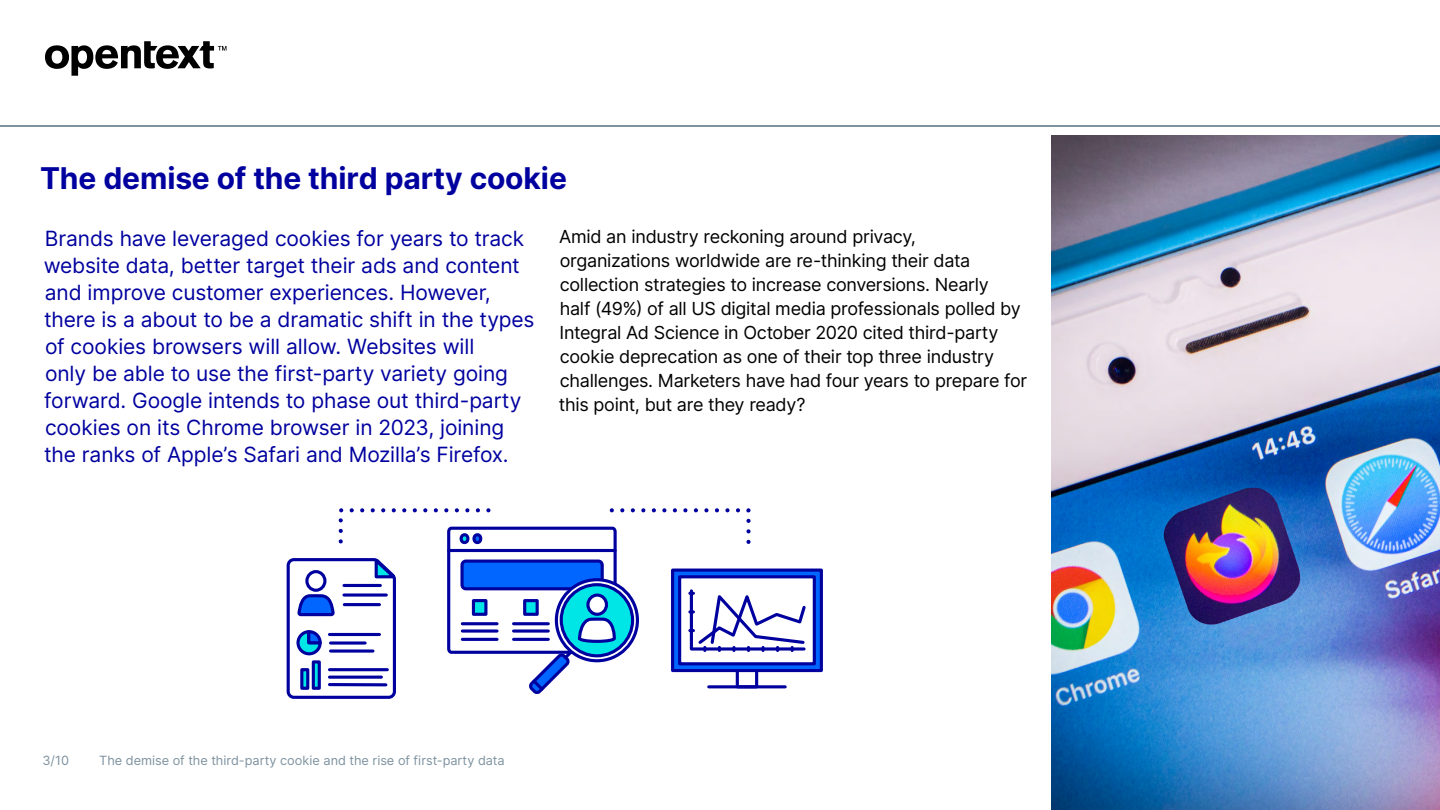
<style>
.page{position:relative;width:1440px;height:810px;background:#fff}
.page>*{position:absolute;margin:0;border:0;box-sizing:border-box;transform-origin:0 0}
.t1{font:700 30px "Inter";letter-spacing:-.005em;color:#00009f}
.Intro_Paragraph{font:21px/27px "Inter";letter-spacing:-.005em;color:#00009f}
.Body{font:18px/24px "Inter";letter-spacing:-.015em;color:#000}
.t2{font:12.75px "Inter";letter-spacing:-.005em;color:#7e929f}
</style>
<div class="page">
<svg style="left:45px;top:41px;width:181px;height:35px"></svg>
<hr style="left:0;top:125px;width:1440px;height:2px;background:#7e929f">
<img style="left:1052px;top:135px;width:388px;height:675px">
<div style="left:673px;top:570px;width:148px;height:101px;background:#06f"></div>
<div style="left:671px;top:569px;width:152px;height:103px;border:3px solid #00009f"></div>
<div style="left:680px;top:577px;width:134px;height:87px;background:#fff"></div>
<div style="left:678px;top:575px;width:138px;height:90px;border:3px solid #00009f"></div>
<svg style="left:286px;top:508px;width:522px;height:191px"></svg>
<h3 class="t1" style="left:40px;top:156px;width:528px">The demise of the third party cookie</h3>
<p class="Intro_Paragraph" style="left:44px;top:224px;width:492px">Brands have leveraged cookies for years to track website data, better target their ads and content and improve customer experiences. However, there is a about to be a dramatic shift in the types of cookies browsers will allow. Websites will<br>only be able to use the first-party variety going forward. Google intends to phase out third-party cookies on its Chrome browser in 2023, joining the ranks of Apple’s Safari and Mozilla’s Firefox.</p>
<p class="Body" style="left:559px;top:224px;width:470px">Amid an industry reckoning around privacy, organizations worldwide are re-thinking their data collection strategies to increase conversions. Nearly<br>half (49%) of all US digital media professionals polled by Integral Ad Science in October 2020 cited third-party cookie deprecation as one of their top three industry challenges. Marketers have had four years to prepare for this point, but are they ready?</p>
<p class="t2" style="left:42px;top:751px;width:28px">3/10</p>
<p class="t2" style="left:99px;top:751px;width:407px">The demise of the third-party cookie and the rise of first-party data</p>
</div>
